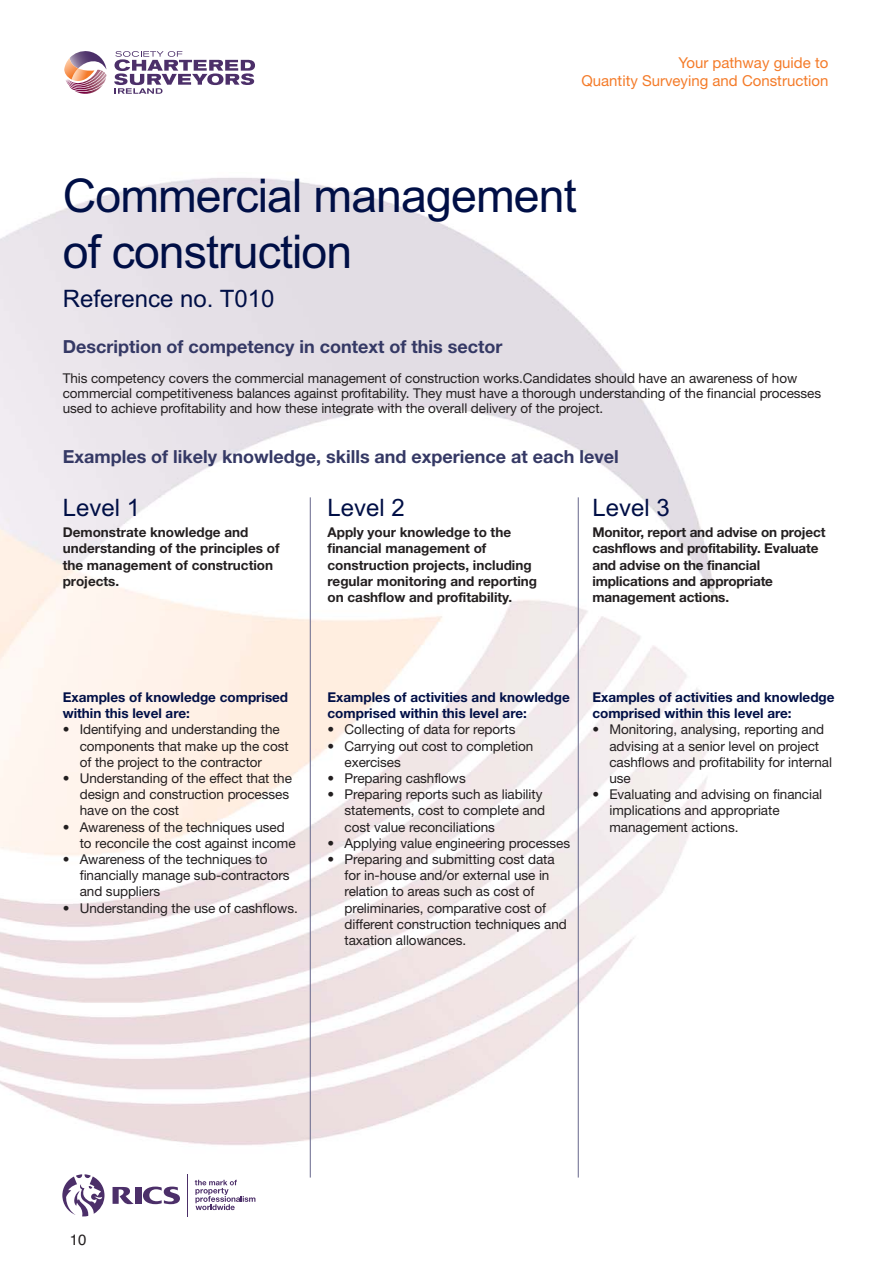
<style>
.page{position:relative;width:890px;height:1261px;background:#fff}
.page>*{position:absolute;margin:0;border:0;box-sizing:border-box;transform-origin:0 0}
.t1{font:46.5px/55.8px "Arial";letter-spacing:-.02em;color:#000f46}
.t2{font:24px "Arial";color:#000f46}
.t3{font:700 18px "Helvetica Neue";color:#353965}
.t4{font:15px/18px "Helvetica Neue";color:#f47b29;text-align:right}
.t5{font:15px "Helvetica";color:#231f20}
.t6{font:13.5px/16.2px "Helvetica Neue";letter-spacing:-.005em;color:#231f20}
.t7{font:700 13.5px/16.2px "Helvetica Neue";color:#231f20}
.t8{font:700 13.5px/16.2px "Helvetica Neue";color:#000f46}
</style>
<div class="page">
<hr style="left:310px;top:497px;width:1px;height:680px;background:#66678b">
<hr style="left:578px;top:497px;width:1px;height:680px;background:#66678b">
<svg style="left:64px;top:51px;width:43px;height:43px"></svg>
<svg style="left:114px;top:51px;width:141px;height:43px"></svg>
<svg style="left:143px;top:1186px;width:37px;height:17px"></svg>
<div style="left:135px;top:1186px;width:6px;height:17px;background:#4c2f69"></div>
<svg style="left:113px;top:1187px;width:20px;height:16px"></svg>
<svg style="left:62px;top:1174px;width:42px;height:42px"></svg>
<hr style="left:187px;top:1173px;width:1px;height:42px;background:#4c2f69">
<svg style="left:195px;top:1179px;width:60px;height:30px"></svg>
<p class="t4" style="left:581px;top:55px;width:248px">Your pathway guide to<br>Quantity Surveying and Construction</p>
<h1 class="t1" style="left:63px;top:172px;width:515px">Commercial management of construction</h1>
<h2 class="t2" style="left:63px;top:290px;width:213px">Reference no. T010</h2>
<h3 class="t3" style="left:63px;top:340px;width:441px">Description of competency in context of this sector</h3>
<p class="t6" style="left:63px;top:372px;width:760px;line-height:15px">This competency covers the commercial management of construction works.Candidates should have an awareness of how commercial competitiveness balances against profitability. They must have a thorough understanding of the financial processes used to achieve profitability and how these integrate with the overall delivery of the project.</p>
<h3 class="t3" style="left:63px;top:450px;width:557px">Examples of likely knowledge, skills and experience at each level</h3>
<h2 class="t2" style="left:63px;top:499px;width:79px">Level 1</h2>
<p class="t7" style="left:63px;top:525px;width:218px">Demonstrate knowledge and understanding of the principles of the management of construction projects.</p>
<h2 class="t2" style="left:327px;top:499px;width:79px">Level 2</h2>
<p class="t7" style="left:327px;top:525px;width:211px">Apply your knowledge to the financial management of construction projects, including regular monitoring and reporting on cashflow and profitability.</p>
<h2 class="t2" style="left:592px;top:499px;width:79px">Level 3</h2>
<p class="t7" style="left:592px;top:525px;width:234px">Monitor, report and advise on project cashflows and profitability. Evaluate and advise on the financial implications and appropriate management actions.</p>
<p class="t8" style="left:63px;top:690px;width:227px">Examples of knowledge comprised within this level are:</p>
<p class="t6" style="left:80px;top:722px;width:210px;text-indent:-17px">• Identifying and understanding the components that make up the cost of the project to the contractor</p>
<p class="t6" style="left:80px;top:771px;width:214px;text-indent:-17px">• Understanding of the effect that the design and construction processes have on the cost</p>
<p class="t6" style="left:80px;top:819px;width:217px;text-indent:-17px">• Awareness of the techniques used to reconcile the cost against income</p>
<p class="t6" style="left:80px;top:852px;width:211px;text-indent:-17px">• Awareness of the techniques to financially manage sub-contractors and suppliers</p>
<p class="t6" style="left:63px;top:900px;width:237px">• Understanding the use of cashflows.</p>
<p class="t8" style="left:327px;top:690px;width:244px">Examples of activities and knowledge comprised within this level are:</p>
<p class="t6" style="left:327px;top:722px;width:189px">• Collecting of data for reports</p>
<p class="t6" style="left:344px;top:738px;width:190px;text-indent:-17px">• Carrying out cost to completion exercises</p>
<p class="t6" style="left:327px;top:771px;width:140px">• Preparing cashflows</p>
<p class="t6" style="left:344px;top:787px;width:202px;text-indent:-17px">• Preparing reports such as liability statements, cost to complete and cost value reconciliations</p>
<p class="t6" style="left:327px;top:836px;width:244px">• Applying value engineering processes</p>
<p class="t6" style="left:344px;top:852px;width:224px;text-indent:-17px">• Preparing and submitting cost data for in-house and/or external use in relation to areas such as cost of preliminaries, comparative cost of different construction techniques and taxation allowances.</p>
<p class="t8" style="left:592px;top:690px;width:244px">Examples of activities and knowledge comprised within this level are:</p>
<p class="t6" style="left:609px;top:722px;width:224px;text-indent:-17px">• Monitoring, analysing, reporting and advising at a senior level on project cashflows and profitability for internal use</p>
<p class="t6" style="left:609px;top:787px;width:214px;text-indent:-17px">• Evaluating and advising on financial implications and appropriate management actions.</p>
<p class="t5" style="left:70px;top:1233px;width:18px">10</p>
</div>
